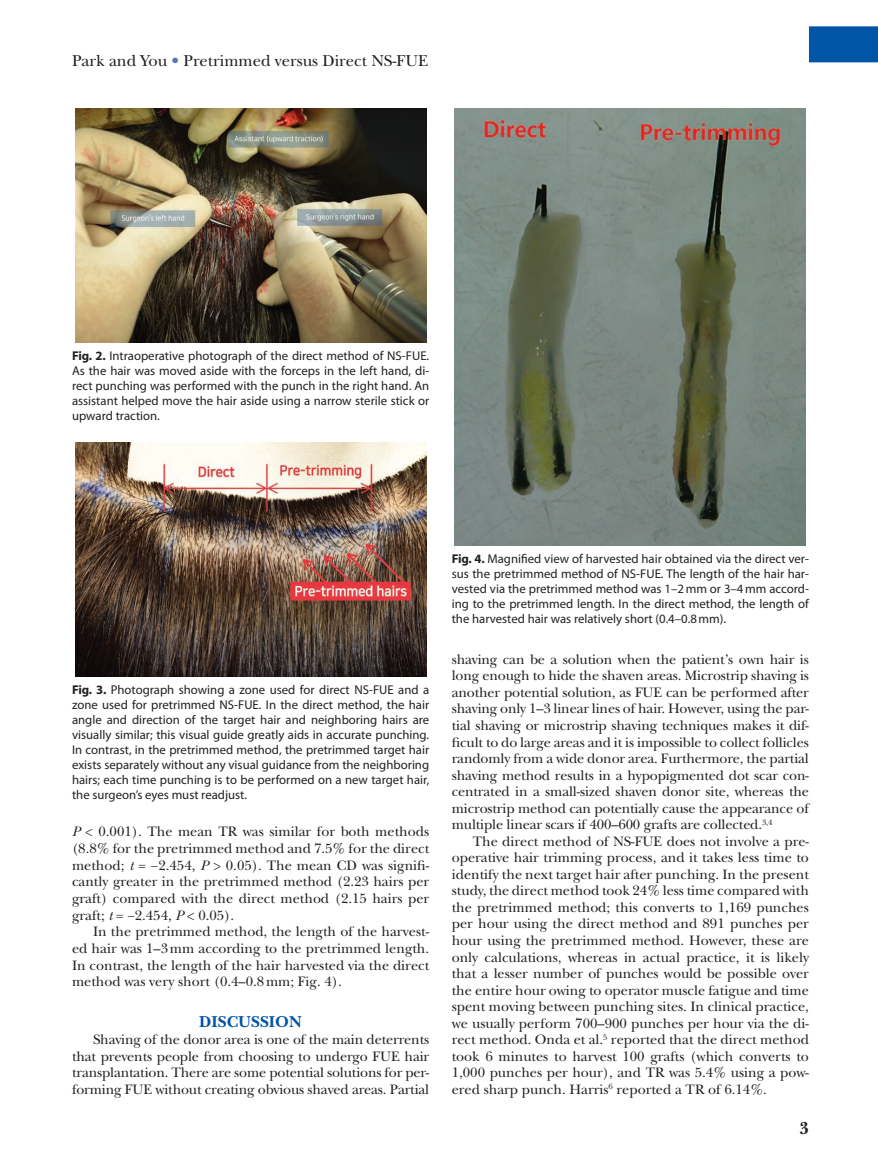
<style>
.page{position:relative;width:878px;height:1175px;background:#fff}
.page>*{position:absolute;margin:0;border:0;box-sizing:border-box;transform-origin:0 0}
.t1{font:700 18px "New Baskerville";color:#231f20}
.t2{font:16.5px "New Baskerville";color:#231f20}
.t3{font:700 16.5px "New Baskerville";color:#0154a6}
.t4{font:14.25px/16.5px "New Baskerville";color:#231f20;text-align:justify}
.t5{font:12.75px/15px "Myriad Pro";color:#231f20;text-align:justify}
.s1{color:#5876ba}
.s2{font-weight:700}
.s3{font-style:italic}
</style>
<div class="page">
<div style="left:808px;top:26px;width:70px;height:36px;background:#0154a6"></div>
<img style="left:75px;top:108px;width:351px;height:234px">
<img style="left:75px;top:442px;width:351px;height:234px">
<img style="left:455px;top:108px;width:350px;height:438px">
<p class="t2" style="left:72px;top:51px;width:358px">Park and You <span class="s1">•</span> Pretrimmed versus Direct NS-FUE</p>
<p class="t5" style="left:72px;top:347px;width:359px"><span class="s2">Fig. 2.</span> Intraoperative photograph of the direct method of NS-FUE.<br>As the hair was moved aside with the forceps in the left hand, di&shy;rect punching was performed with the punch in the right hand. An assistant helped move the hair aside using a narrow sterile stick or upward traction.</p>
<p class="t5" style="left:72px;top:681px;width:359px"><span class="s2">Fig. 3.</span> Photograph showing a zone used for direct NS-FUE and a zone used for pretrimmed NS-FUE. In the direct method, the hair angle and direction of the target hair and neighboring hairs are visually similar; this visual guide greatly aids in accurate punching.<br>In contrast, in the pretrimmed method, the pretrimmed target hair exists separately without any visual guidance from the neighboring hairs; each time punching is to be performed on a new target hair, the surgeon’s eyes must readjust.</p>
<p class="t4" style="left:72px;top:823px;width:359px"><span class="s3">P</span> &lt; 0.001). The mean TR was similar for both methods (8.8% for the pretrimmed method and 7.5% for the direct method; <span class="s3">t</span> = −2.454, <span class="s3">P</span> &gt; 0.05). The mean CD was signifi&shy;cantly greater in the pretrimmed method (2.23 hairs per graft) compared with the direct method (2.15 hairs per graft; <span class="s3">t</span> = −2.454, <span class="s3">P</span> &lt; 0.05).</p>
<p class="t4" style="left:72px;top:923px;width:359px;text-indent:21px">In the pretrimmed method, the length of the harvest&shy;ed hair was 1–3mm according to the pretrimmed length.<br>In contrast, the length of the hair harvested via the direct method was very short (0.4–0.8mm; Fig. 4).</p>
<p class="t3" style="left:199px;top:1012px;width:104px">DISCUSSION</p>
<p class="t4" style="left:72px;top:1031px;width:359px;text-indent:21px">Shaving of the donor area is one of the main deterrents that prevents people from choosing to undergo FUE hair transplantation. There are some potential solutions for per&shy;forming FUE without creating obvious shaved areas. Partial</p>
<p class="t5" style="left:451px;top:551px;width:359px"><span class="s2">Fig. 4.</span> Magnified view of harvested hair obtained via the direct ver&shy;sus the pretrimmed method of NS-FUE. The length of the hair har&shy;vested via the pretrimmed method was 1–2mm or 3–4mm accord&shy;ing to the pretrimmed length. In the direct method, the length of the harvested hair was relatively short (0.4–0.8mm).</p>
<p class="t4" style="left:452px;top:651px;width:359px">shaving can be a solution when the patient’s own hair is long enough to hide the shaven areas. Microstrip shaving is another potential solution, as FUE can be performed after shaving only 1–3 linear lines of hair. However, using the par&shy;tial shaving or microstrip shaving techniques makes it dif&shy;ficult to do large areas and it is impossible to collect follicles randomly from a wide donor area. Furthermore, the partial shaving method results in a hypopigmented dot scar con&shy;centrated in a small-sized shaven donor site, whereas the microstrip method can potentially cause the appearance of multiple linear scars if 400–600 grafts are collected.<sup>3,4</sup></p>
<p class="t4" style="left:451px;top:833px;width:359px;text-indent:21px">The direct method of NS-FUE does not involve a pre&shy;operative hair trimming process, and it takes less time to identify the next target hair after punching. In the present study, the direct method took 24% less time compared with the pretrimmed method; this converts to 1,169 punches per hour using the direct method and 891 punches per hour using the pretrimmed method. However, these are only calculations, whereas in actual practice, it is likely that a lesser number of punches would be possible over the entire hour owing to operator muscle fatigue and time spent moving between punching sites. In clinical practice, we usually perform 700–900 punches per hour via the di&shy;rect method. Onda et al.<sup>5</sup> reported that the direct method took 6 minutes to harvest 100 grafts (which converts to 1,000 punches per hour), and TR was 5.4% using a pow&shy;ered sharp punch. Harris<sup>6</sup> reported a TR of 6.14%.</p>
<p class="t1" style="left:799px;top:1118px;width:11px">3</p>
</div>
